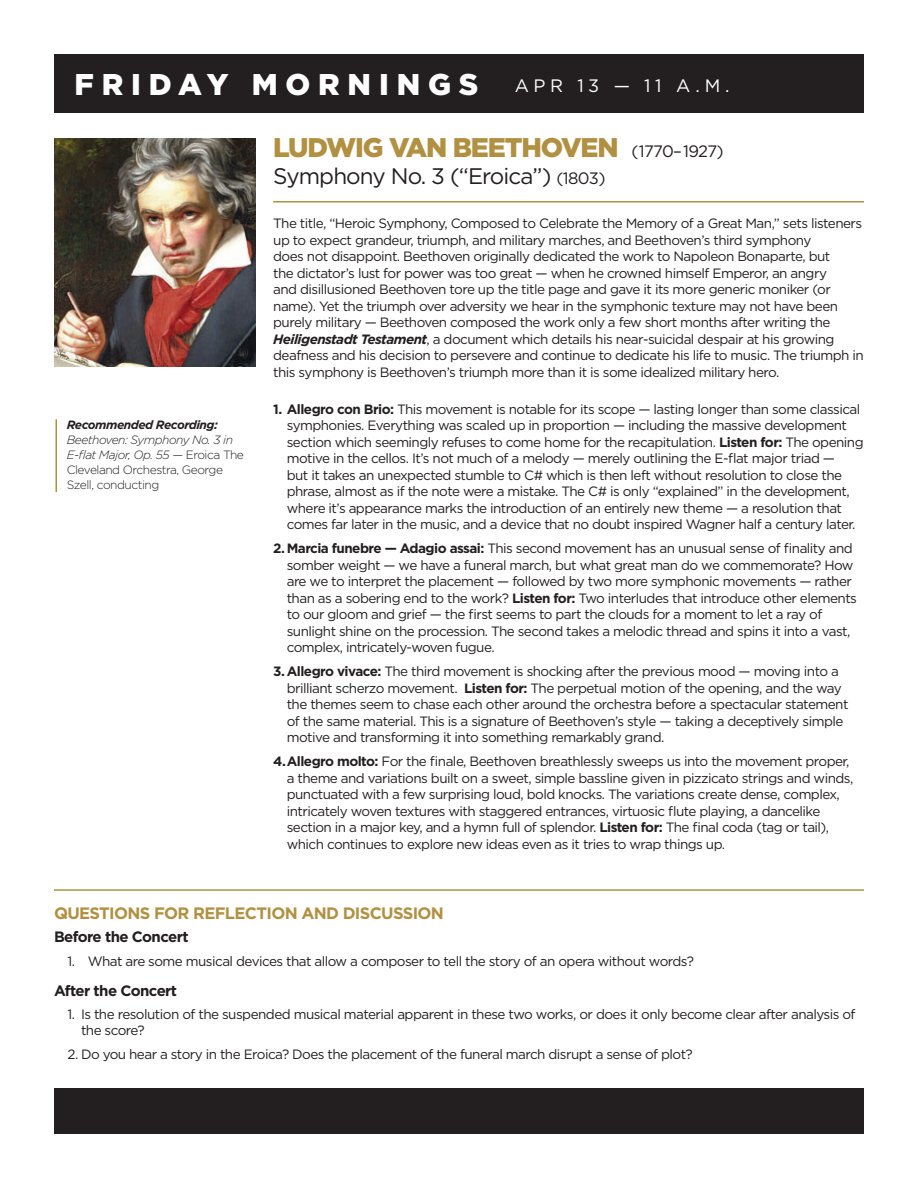
<style>
.page{position:relative;width:918px;height:1188px;background:#fff}
.page>*{position:absolute;margin:0;border:0;box-sizing:border-box;transform-origin:0 0}
.Text-Headline_Large{font:900 30px "Gotham";letter-spacing:.26em;color:#fff}
.t1{font:900 27px "Gotham";letter-spacing:-.04em;color:#b19041}
.t2{font:22.5px "Gotham";letter-spacing:-.04em;color:#231f20}
.Text-Headline_Large-2{font:18px "Gotham";letter-spacing:.25em;color:#fff}
.t3{font:700 16.5px "Gotham";letter-spacing:-.04em;color:#b19041}
.t4{font:700 15px "Gotham";letter-spacing:-.04em;color:#231f20}
.t5{font:13.5px/16.5px "Gotham";letter-spacing:-.04em;color:#231f20}
.t6{font:300 12px/15px "Gotham";letter-spacing:-.04em;color:#231f20}
.t7{font:italic 700 12px "Gotham";letter-spacing:-.04em;color:#231f20}
.s1{font-style:italic}
.s2{font-weight:400;font-size:16.5px;color:#231f20}
.s3{font-size:16.5px}
.s4{font-weight:700;font-style:italic}
.s5{font-weight:700}
</style>
<div class="page">
<div style="left:54px;top:54px;width:810px;height:58px;background:#231f20"></div>
<div style="left:54px;top:1088px;width:810px;height:46px;background:#231f20"></div>
<hr style="left:54px;top:889px;width:810px;height:2px;background:#b19041">
<hr style="left:273px;top:201px;width:591px;height:2px;background:#b19041">
<hr style="left:56px;top:419px;width:1px;height:73px;background:#b19041">
<img style="left:55px;top:138px;width:201px;height:228px">
<p class="Text-Headline_Large" style="left:75px;top:63px;width:405px">FRIDAY MORNINGS</p>
<p class="Text-Headline_Large-2" style="left:515px;top:74px;width:216px">APR 13 — 11 A.M.</p>
<p class="t7" style="left:67px;top:417px;width:153px">Recommended Recording:</p>
<p class="t6" style="left:67px;top:432px;width:179px"><span class="s1">Beethoven: Symphony No. 3 in<br>E-flat Major, Op. 55</span> — Eroica The<br>Cleveland Orchestra, George<br>Szell, conducting</p>
<p class="t1" style="left:273px;top:129px;width:452px">LUDWIG VAN BEETHOVEN <span class="s2">(1770–1927)</span></p>
<p class="t2" style="left:273px;top:162px;width:334px">Symphony No. 3 (“Eroica”) <span class="s3">(1803)</span></p>
<p class="t5" style="left:273px;top:215px;width:592px">The title, “Heroic Symphony, Composed to Celebrate the Memory of a Great Man,” sets listeners up to expect grandeur, triumph, and military marches, and Beethoven’s third symphony<br>does not disappoint. Beethoven originally dedicated the work to Napoleon Bonaparte, but<br>the dictator’s lust for power was too great — when he crowned himself Emperor, an angry<br>and disillusioned Beethoven tore up the title page and gave it its more generic moniker (or name). Yet the triumph over adversity we hear in the symphonic texture may not have been purely military — Beethoven composed the work only a few short months after writing the <span class="s4">Heiligenstadt Testament</span>, a document which details his near-suicidal despair at his growing deafness and his decision to persevere and continue to dedicate his life to music. The triumph in this symphony is Beethoven’s triumph more than it is some idealized military hero.</p>
<p class="t5" style="left:287px;top:400px;width:578px;text-indent:-14px"><span class="s5">1. Allegro con Brio:</span> This movement is notable for its scope — lasting longer than some classical symphonies. Everything was scaled up in proportion — including the massive development section which seemingly refuses to come home for the recapitulation. <span class="s5">Listen for:</span> The opening motive in the cellos. It’s not much of a melody — merely outlining the E-flat major triad —<br>but it takes an unexpected stumble to C# which is then left without resolution to close the phrase, almost as if the note were a mistake. The C# is only “explained” in the development, where it’s appearance marks the introduction of an entirely new theme — a resolution that comes far later in the music, and a device that no doubt inspired Wagner half a century later.</p>
<p class="t5" style="left:287px;top:540px;width:572px;text-indent:-14px"><span class="s5">2. Marcia funebre — Adagio assai:</span> This second movement has an unusual sense of finality and somber weight — we have a funeral march, but what great man do we commemorate? How are we to interpret the placement — followed by two more symphonic movements — rather than as a sobering end to the work? <span class="s5">Listen for:</span> Two interludes that introduce other elements to our gloom and grief — the first seems to part the clouds for a moment to let a ray of sunlight shine on the procession. The second takes a melodic thread and spins it into a vast, complex, intricately-woven fugue.</p>
<p class="t5" style="left:287px;top:663px;width:563px;text-indent:-14px"><span class="s5">3. Allegro vivace:</span> The third movement is shocking after the previous mood — moving into a brilliant scherzo movement. <span class="s5">Listen for:</span> The perpetual motion of the opening, and the way the themes seem to chase each other around the orchestra before a spectacular statement of the same material. This is a signature of Beethoven’s style — taking a deceptively simple motive and transforming it into something remarkably grand.</p>
<p class="t5" style="left:287px;top:753px;width:568px;text-indent:-14px"><span class="s5">4.Allegro molto:</span> For the finale, Beethoven breathlessly sweeps us into the movement proper, a theme and variations built on a sweet, simple bassline given in pizzicato strings and winds, punctuated with a few surprising loud, bold knocks. The variations create dense, complex, intricately woven textures with staggered entrances, virtuosic flute playing, a dancelike section in a major key, and a hymn full of splendor. <span class="s5">Listen for:</span> The final coda (tag or tail), which continues to explore new ideas even as it tries to wrap things up.</p>
<p class="t3" style="left:54px;top:902px;width:391px">QUESTIONS FOR REFLECTION AND DISCUSSION</p>
<p class="t4" style="left:54px;top:927px;width:136px">Before the Concert</p>
<p class="t5" style="left:68px;top:952px;width:628px">1. What are some musical devices that allow a composer to tell the story of an opera without words?</p>
<p class="t4" style="left:54px;top:980px;width:125px">After the Concert</p>
<p class="t5" style="left:81px;top:1005px;width:776px;text-indent:-14px">1. Is the resolution of the suspended musical material apparent in these two works, or does it only become clear after analysis of the score?</p>
<p class="t5" style="left:68px;top:1045px;width:627px">2. Do you hear a story in the Eroica? Does the placement of the funeral march disrupt a sense of plot?</p>
</div>
